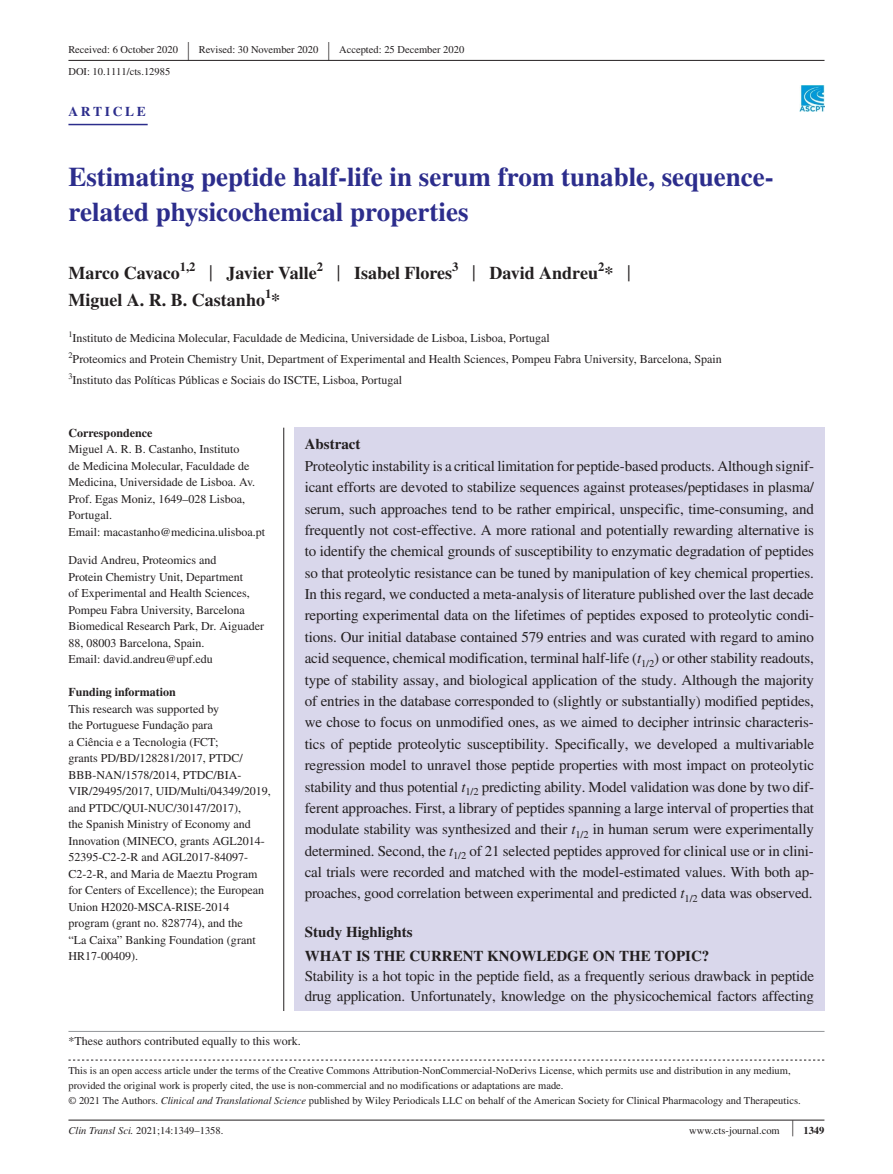
<style>
.page{position:relative;width:893px;height:1174px;background:#fff}
.page>*{position:absolute;margin:0;border:0;box-sizing:border-box;transform-origin:0 0}
.t1{font:700 27px/34.5px "STIX";color:#2c2d8c}
.t2{font:26.55px "STIX";color:#231f20;scale:.4 1}
.t3{font:700 18px "STIX";color:#231f20}
.t4{font:15px/21.5px "STIX";letter-spacing:-.01em;color:#231f20;text-align:justify}
.t5{font:700 15px/24px "STIX";color:#231f20}
.t6{font:700 13.5px "STIX";letter-spacing:.2em;color:#2c2d8c}
.t7{font:700 12.6px "STIX";color:#231f20}
.t8{font:12px/16.5px "STIX";color:#231f20}
.t9{font:700 12px "STIX";color:#231f20}
.t10{font:10.5px/15px "STIX";color:#231f20}
.t11{font:8.4px "STIX";color:#231f20}
.s1{font-weight:400;font-size:23.4px}
.s2{font-style:italic}
.s3{font-size:23.1px}
.s4{font-weight:700}
</style>
<div class="page">
<hr style="left:68px;top:1119px;width:756px;height:1px;background:#231f20">
<img style="left:799px;top:85px;width:25px;height:26px">
<hr style="left:68px;top:60px;width:756px;height:1px;background:#231f20">
<hr style="left:68px;top:124px;width:80px;height:1px;background:#2c2d8c">
<svg style="left:68px;top:1059px;width:756px;height:1px"></svg>
<hr style="left:68px;top:1031px;width:756px;height:1px;background:#939598">
<div style="left:294px;top:428px;width:530px;height:583px;background:#d9d7eb"></div>
<hr style="left:283px;top:427px;width:1px;height:584px;background:#231f20">
<p class="t10" style="left:68px;top:43px;width:111px">Received: 6 October 2020</p>
<h2 class="t2" style="left:187px;top:33px;width:7px">|</h2>
<p class="t10" style="left:199px;top:43px;width:121px">Revised: 30 November 2020</p>
<h2 class="t2" style="left:328px;top:33px;width:7px">|</h2>
<p class="t10" style="left:339px;top:43px;width:126px">Accepted: 25 December 2020</p>
<p class="t10" style="left:68px;top:65px;width:103px">DOI: 10.1111/cts.12985</p>
<p class="t6" style="left:68px;top:103px;width:79px">ARTICLE</p>
<h1 class="t1" style="left:68px;top:159px;width:707px">Estimating peptide half-life in serum from tunable, sequence&shy;related physicochemical properties</h1>
<p class="t3" style="left:68px;top:262px;width:564px">Marco Cavaco<sup>1,2</sup> <span class="s1">|</span> Javier Valle<sup>2</sup> <span class="s1">|</span> Isabel Flores<sup>3</sup> <span class="s1">|</span> David Andreu * <span class="s1">|</span></p>
<p class="t7" style="left:598px;top:259px;width:8px">2</p>
<p class="t7" style="left:265px;top:286px;width:8px">1</p>
<p class="t3" style="left:68px;top:289px;width:213px">Miguel A. R. B. Castanho *</p>
<p class="t11" style="left:68px;top:328px;width:6px">1</p>
<p class="t8" style="left:73px;top:331px;width:479px">Instituto de Medicina Molecular, Faculdade de Medicina, Universidade de Lisboa, Lisboa, Portugal</p>
<p class="t11" style="left:68px;top:349px;width:6px">2</p>
<p class="t8" style="left:73px;top:352px;width:651px">Proteomics and Protein Chemistry Unit, Department of Experimental and Health Sciences, Pompeu Fabra University, Barcelona, Spain</p>
<p class="t11" style="left:68px;top:370px;width:6px">3</p>
<p class="t8" style="left:73px;top:373px;width:331px">Instituto das Políticas Públicas e Sociais do ISCTE, Lisboa, Portugal</p>
<p class="t9" style="left:68px;top:425px;width:85px">Correspondence</p>
<p class="t8" style="left:68px;top:442px;width:198px">Miguel A. R. B. Castanho, Instituto<br>de Medicina Molecular, Faculdade de Medicina, Universidade de Lisboa. Av.<br>Prof. Egas Moniz, 1649–028 Lisboa, Portugal.<br>Email: macastanho@medicina.ulisboa.pt</p>
<p class="t8" style="left:68px;top:553px;width:197px">David Andreu, Proteomics and<br>Protein Chemistry Unit, Department<br>of Experimental and Health Sciences, Pompeu Fabra University, Barcelona Biomedical Research Park, Dr. Aiguader 88, 08003 Barcelona, Spain.<br>Email: david.andreu@upf.edu</p>
<p class="t9" style="left:68px;top:685px;width:109px">Funding information</p>
<p class="t8" style="left:68px;top:701px;width:204px">This research was supported by<br>the Portuguese Fundação para<br>a Ciência e a Tecnologia (FCT;<br>grants PD/BD/128281/2017, PTDC/ BBB-NAN/1578/2014, PTDC/BIA-VIR/29495/2017, UID/Multi/04349/2019, and PTDC/QUI-NUC/30147/2017),<br>the Spanish Ministry of Economy and Innovation (MINECO, grants AGL2014- 52395-C2-2-R and AGL2017-84097- C2-2-R, and Maria de Maeztu Program for Centers of Excellence); the European Union H2020-MSCA-RISE-2014 program (grant no. 828774), and the<br>“La Caixa” Banking Foundation (grant HR17-00409).</p>
<p class="t5" style="left:305px;top:432px;width:57px">Abstract</p>
<p class="t4" style="left:305px;top:456px;width:511px">Proteolytic instability is a critical limitation for peptide-based products. Although signif&shy;icant efforts are devoted to stabilize sequences against proteases/peptidases in plasma/ serum, such approaches tend to be rather empirical, unspecific, time-consuming, and frequently not cost-effective. A more rational and potentially rewarding alternative is to identify the chemical grounds of susceptibility to enzymatic degradation of peptides so that proteolytic resistance can be tuned by manipulation of key chemical properties.<br>In this regard, we conducted a meta-analysis of literature published over the last decade reporting experimental data on the lifetimes of peptides exposed to proteolytic condi&shy;tions. Our initial database contained 579 entries and was curated with regard to amino acid sequence, chemical modification, terminal half-life (<span class="s2">t</span><sub>1/2</sub>) or other stability readouts, type of stability assay, and biological application of the study. Although the majority of entries in the database corresponded to (slightly or substantially) modified peptides, we chose to focus on unmodified ones, as we aimed to decipher intrinsic characteris&shy;tics of peptide proteolytic susceptibility. Specifically, we developed a multivariable regression model to unravel those peptide properties with most impact on proteolytic stability and thus potential <span class="s2">t</span><sub>1/2</sub> predicting ability. Model validation was done by two dif&shy;ferent approaches. First, a library of peptides spanning a large interval of properties that modulate stability was synthesized and their <span class="s2">t</span><sub>1/2</sub> in human serum were experimentally determined. Second, the <span class="s2">t</span><sub>1/2</sub> of 21 selected peptides approved for clinical use or in clini&shy;cal trials were recorded and matched with the model-estimated values. With both ap&shy;proaches, good correlation between experimental and predicted <span class="s2">t</span><sub>1/2</sub> data was observed.</p>
<p class="t5" style="left:305px;top:920px;width:406px">Study Highlights<br>WHAT IS THE CURRENT KNOWLEDGE ON THE TOPIC?</p>
<p class="t4" style="left:305px;top:967px;width:511px;line-height:19.5px">Stability is a hot topic in the peptide field, as a frequently serious drawback in peptide drug application. Unfortunately, knowledge on the physicochemical factors affecting</p>
<p class="t8" style="left:68px;top:1033px;width:234px">*These authors contributed equally to this work.</p>
<p class="t10" style="left:68px;top:1063px;width:734px">This is an open access article under the terms of the Creative Commons Attribution-NonCommercial-NoDerivs License, which permits use and distribution in any medium, provided the original work is properly cited, the use is non-commercial and no modifications or adaptations are made.<br>© 2021 The Authors. <span class="s2">Clinical and Translational Science</span> published by Wiley Periodicals LLC on behalf of the American Society for Clinical Pharmacology and Therapeutics.</p>
<p class="t10" style="left:68px;top:1123px;width:156px"><span class="s2">Clin Transl Sci.</span> 2021;14:1349–1358.</p>
<p class="t10" style="left:689px;top:1123px;width:137px">www.cts-journal.com <span class="s3">|</span> <span class="s4">1349</span></p>
</div>
